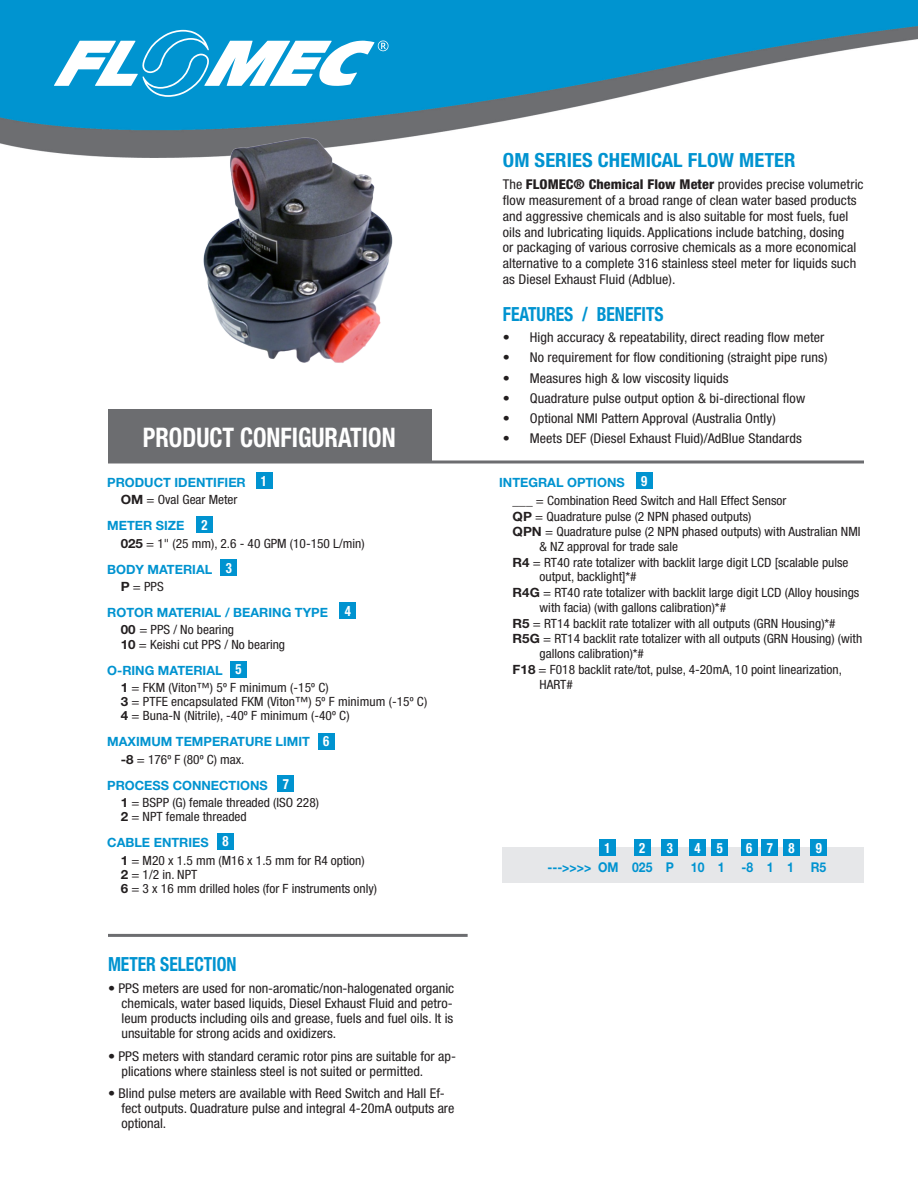
<style>
.page{position:relative;width:918px;height:1188px;background:#fff}
.page>*{position:absolute;margin:0;border:0;box-sizing:border-box;transform-origin:0 0}
.Heading_Blue{font:700 condensed 27px "Helvetica Neue LT Std";color:#fff;scale:.9 1}
.Heading_Blue-2{font:700 condensed 19.5px "Helvetica Neue LT Std";color:#0093d0;scale:.9 1}
.Heading_Blue-3{font:700 condensed 19.5px "Helvetica Neue LT Std";color:#0093d0;scale:1.05 1}
.Heading_Blue-4{font:700 condensed 14.1px "Helvetica Neue LT Std";color:#fff;scale:.9 1}
.Body_Text{font:condensed 13.5px/15.8px "Helvetica Neue LT Std";letter-spacing:.005em;color:#231f20;scale:1.05 1}
.Body_Text-2{font:700 13.5px "Helvetica Neue LT Std";color:#0093d0;scale:.9 1}
.Text_3_new{font:condensed 12.75px/14.7px "Helvetica Neue LT Std";color:#231f20;scale:1.05 1}
.Body_Text-3{font:condensed 12.75px/14.2px "Helvetica Neue LT Std";color:#231f20;scale:1.05 1}
.Body_Text-4{font:700 12.75px "Helvetica Neue LT Std";color:#0093d0}
.s1{font-weight:800}
.s2{font-weight:700;font-stretch:normal}
</style>
<div class="page">
<img style="left:0;top:0;width:918px;height:934px">
<svg style="left:54px;top:30px;width:335px;height:67px"></svg>
<div style="left:107px;top:459px;width:324px;height:5px;background:#fff"></div>
<div style="left:108px;top:410px;width:324px;height:54px;background:#6c6d70"></div>
<div style="left:197px;top:516px;width:16px;height:16px;background:#0093d0"></div>
<div style="left:256px;top:473px;width:16px;height:16px;background:#0093d0"></div>
<div style="left:218px;top:833px;width:16px;height:16px;background:#0093d0"></div>
<div style="left:636px;top:473px;width:16px;height:16px;background:#0093d0"></div>
<div style="left:221px;top:560px;width:16px;height:16px;background:#0093d0"></div>
<div style="left:340px;top:602px;width:16px;height:17px;background:#0093d0"></div>
<div style="left:230px;top:661px;width:17px;height:16px;background:#0093d0"></div>
<div style="left:318px;top:733px;width:16px;height:16px;background:#0093d0"></div>
<div style="left:278px;top:776px;width:16px;height:16px;background:#0093d0"></div>
<hr style="left:108px;top:461px;width:756px;height:3px;background:#6c6d70">
<img style="left:202px;top:129px;width:193px;height:243px">
<div style="left:503px;top:847px;width:361px;height:36px;background:#e6e7e9"></div>
<div style="left:599px;top:839px;width:16px;height:16px;background:#0093d0"></div>
<div style="left:634px;top:839px;width:16px;height:16px;background:#0093d0"></div>
<div style="left:662px;top:839px;width:16px;height:16px;background:#0093d0"></div>
<div style="left:689px;top:839px;width:16px;height:16px;background:#0093d0"></div>
<div style="left:712px;top:839px;width:16px;height:16px;background:#0093d0"></div>
<div style="left:741px;top:839px;width:16px;height:16px;background:#0093d0"></div>
<div style="left:762px;top:839px;width:16px;height:16px;background:#0093d0"></div>
<div style="left:784px;top:839px;width:16px;height:16px;background:#0093d0"></div>
<div style="left:811px;top:839px;width:16px;height:16px;background:#0093d0"></div>
<hr style="left:108px;top:934px;width:360px;height:3px;background:#6c6d70">
<p class="Heading_Blue-3" style="left:503px;top:148px;width:280px">OM SERIES CHEMICAL FLOW METER</p>
<p class="Body_Text" style="left:503px;top:177px;width:345px">The <span class="s1">FLOMEC® Chemical Flow Meter</span> provides precise volumetric flow measurement of a broad range of clean water based products and aggressive chemicals and is also suitable for most fuels, fuel oils and lubricating liquids. Applications include batching, dosing<br>or packaging of various corrosive chemicals as a more economical alternative to a complete 316 stainless steel meter for liquids such as Diesel Exhaust Fluid (Adblue).</p>
<p class="Heading_Blue-2" style="left:503px;top:303px;width:180px">FEATURES / BENEFITS</p>
<p class="Body_Text" style="left:503px;top:330px;width:308px">• High accuracy &amp; repeatability, direct reading flow meter</p>
<p class="Body_Text" style="left:503px;top:350px;width:311px">• No requirement for flow conditioning (straight pipe runs)</p>
<p class="Body_Text" style="left:503px;top:370px;width:216px">• Measures high &amp; low viscosity liquids</p>
<p class="Body_Text" style="left:503px;top:390px;width:289px">• Quadrature pulse output option &amp; bi-directional flow</p>
<p class="Body_Text" style="left:503px;top:410px;width:261px">• Optional NMI Pattern Approval (Australia Ontly)</p>
<p class="Heading_Blue" style="left:143px;top:421px;width:282px">PRODUCT CONFIGURATION</p>
<p class="Body_Text" style="left:503px;top:430px;width:286px">• Meets DEF (Diesel Exhaust Fluid)/AdBlue Standards</p>
<p class="Heading_Blue-4" style="left:261px;top:472px;width:8px">1</p>
<p class="Body_Text-4" style="left:107px;top:474px;width:140px">PRODUCT IDENTIFIER</p>
<p class="Body_Text-3" style="left:121px;top:493px;width:113px"><span class="s2">OM</span> = Oval Gear Meter</p>
<p class="Body_Text-4" style="left:107px;top:518px;width:79px">METER SIZE</p>
<p class="Body_Text-3" style="left:121px;top:536px;width:234px"><span class="s2">025</span> = 1" (25 mm), 2.6 - 40 GPM (10-150 L/min)</p>
<p class="Body_Text-4" style="left:107px;top:561px;width:107px">BODY MATERIAL</p>
<p class="Body_Text-3" style="left:121px;top:579px;width:42px"><span class="s2">P</span> = PPS</p>
<p class="Body_Text-4" style="left:107px;top:604px;width:222px">ROTOR MATERIAL / BEARING TYPE</p>
<p class="Body_Text-3" style="left:121px;top:623px;width:158px"><span class="s2">00</span> = PPS / No bearing<br><span class="s2">10</span> = Keishi cut PPS / No bearing</p>
<p class="Body_Text-4" style="left:107px;top:662px;width:117px">O-RING MATERIAL</p>
<p class="Body_Text-3" style="left:121px;top:680px;width:293px"><span class="s2">1</span> = FKM (Viton™) 5º F minimum (-15º C)<br><span class="s2">3</span> = PTFE encapsulated FKM (Viton™) 5º F minimum (-15º C)<br><span class="s2">4</span> = Buna-N (Nitrile), -40º F minimum (-40º C)</p>
<p class="Body_Text-4" style="left:107px;top:734px;width:204px">MAXIMUM TEMPERATURE LIMIT</p>
<p class="Body_Text-3" style="left:121px;top:752px;width:119px"><span class="s2">-8</span> = 176º F (80º C) max.</p>
<p class="Body_Text-4" style="left:107px;top:777px;width:162px">PROCESS CONNECTIONS</p>
<p class="Body_Text-3" style="left:121px;top:795px;width:190px"><span class="s2">1</span> = BSPP (G) female threaded (ISO 228)<br><span class="s2">2</span> = NPT female threaded</p>
<p class="Body_Text-4" style="left:107px;top:835px;width:103px">CABLE ENTRIES</p>
<p class="Body_Text-3" style="left:121px;top:853px;width:234px"><span class="s2">1</span> = M20 x 1.5 mm (M16 x 1.5 mm for R4 option)<br><span class="s2">2</span> = 1/2 in. NPT</p>
<p class="Body_Text-3" style="left:121px;top:882px;width:246px"><span class="s2">6</span> = 3 x 16 mm drilled holes (for F instruments only)</p>
<p class="Heading_Blue-4" style="left:202px;top:516px;width:8px">2</p>
<p class="Heading_Blue-4" style="left:226px;top:559px;width:8px">3</p>
<p class="Heading_Blue-4" style="left:345px;top:602px;width:8px">4</p>
<p class="Heading_Blue-4" style="left:235px;top:661px;width:8px">5</p>
<p class="Heading_Blue-4" style="left:323px;top:733px;width:8px">6</p>
<p class="Heading_Blue-4" style="left:283px;top:775px;width:8px">7</p>
<p class="Heading_Blue-4" style="left:223px;top:833px;width:8px">8</p>
<p class="Heading_Blue-2" style="left:108px;top:952px;width:144px">METER SELECTION</p>
<p class="Body_Text" style="left:122px;top:980px;width:318px;line-height:15px;text-align:justify;text-indent:-14px">• PPS meters are used for non-aromatic/non-halogenated organic chemicals, water based liquids, Diesel Exhaust Fluid and petro&shy;leum products including oils and grease, fuels and fuel oils. It is unsuitable for strong acids and oxidizers.</p>
<p class="Body_Text" style="left:122px;top:1049px;width:320px;line-height:15px;text-indent:-14px">• PPS meters with standard ceramic rotor pins are suitable for ap&shy;plications where stainless steel is not suited or permitted.</p>
<p class="Body_Text" style="left:122px;top:1085px;width:319px;line-height:15px;text-indent:-14px">• Blind pulse meters are available with Reed Switch and Hall Ef&shy;fect outputs. Quadrature pulse and integral 4-20mA outputs are optional.</p>
<p class="Heading_Blue-4" style="left:641px;top:472px;width:8px">9</p>
<p class="Body_Text-4" style="left:499px;top:474px;width:127px">INTEGRAL OPTIONS</p>
<p class="Text_3_new" style="left:513px;top:493px;width:262px">___ = Combination Reed Switch and Hall Effect Sensor</p>
<p class="Text_3_new" style="left:513px;top:509px;width:229px"><span class="s2">QP</span> = Quadrature pulse (2 NPN phased outputs)</p>
<p class="Text_3_new" style="left:540px;top:524px;width:307px;text-indent:-27px"><span class="s2">QPN</span> = Quadrature pulse (2 NPN phased outputs) with Australian NMI &amp; NZ approval for trade sale</p>
<p class="Text_3_new" style="left:540px;top:555px;width:296px;text-indent:-27px"><span class="s2">R4</span> = RT40 rate totalizer with backlit large digit LCD [scalable pulse output, backlight]*#</p>
<p class="Text_3_new" style="left:540px;top:585px;width:306px;text-indent:-27px"><span class="s2">R4G</span> = RT40 rate totalizer with backlit large digit LCD (Alloy housings with facia) (with gallons calibration)*#</p>
<p class="Text_3_new" style="left:513px;top:616px;width:309px"><span class="s2">R5</span> = RT14 backlit rate totalizer with all outputs (GRN Housing)*#</p>
<p class="Text_3_new" style="left:540px;top:632px;width:309px;text-indent:-27px"><span class="s2">R5G</span> = RT14 backlit rate totalizer with all outputs (GRN Housing) (with gallons calibration)*#</p>
<p class="Body_Text-3" style="left:540px;top:662px;width:289px;line-height:14.7px;text-indent:-27px"><span class="s2">F18</span> = F018 backlit rate/tot, pulse, 4-20mA, 10 point linearization,<br>HART#</p>
<p class="Heading_Blue-4" style="left:604px;top:839px;width:8px">1</p>
<p class="Heading_Blue-4" style="left:639px;top:839px;width:8px">2</p>
<p class="Heading_Blue-4" style="left:667px;top:839px;width:8px">3</p>
<p class="Heading_Blue-4" style="left:694px;top:839px;width:8px">4</p>
<p class="Heading_Blue-4" style="left:717px;top:839px;width:8px">5</p>
<p class="Heading_Blue-4" style="left:746px;top:839px;width:8px">6</p>
<p class="Heading_Blue-4" style="left:767px;top:839px;width:8px">7</p>
<p class="Heading_Blue-4" style="left:789px;top:839px;width:8px">8</p>
<p class="Heading_Blue-4" style="left:816px;top:839px;width:8px">9</p>
<p class="Body_Text-2" style="left:547px;top:859px;width:142px">---&gt;&gt;&gt;&gt; OM 025 P</p>
<p class="Body_Text-2" style="left:691px;top:859px;width:39px">10 1</p>
<p class="Body_Text-2" style="left:742px;top:859px;width:60px">-8 1 1</p>
<p class="Body_Text-2" style="left:811px;top:859px;width:19px">R5</p>
</div>
